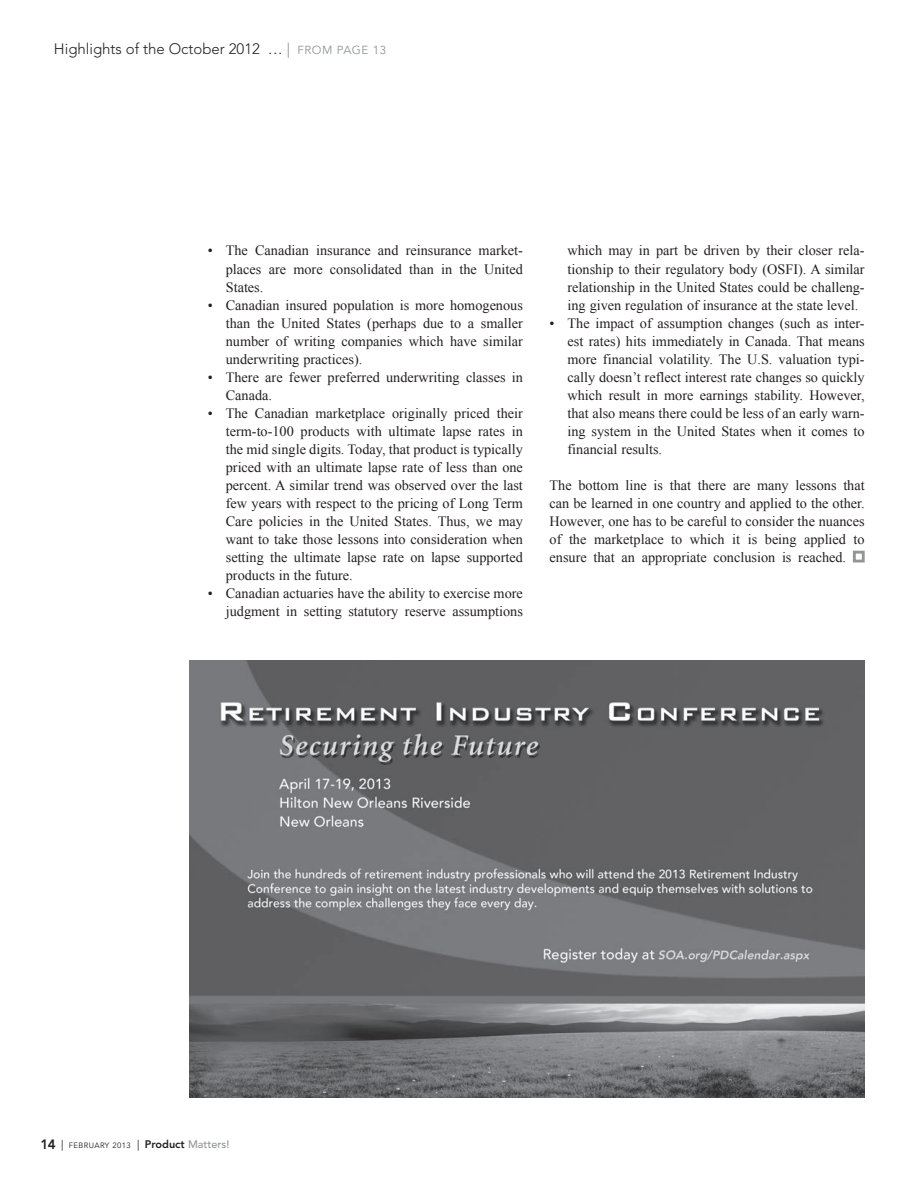
<style>
.page{position:relative;width:917px;height:1189px;background:#fff}
.page>*{position:absolute;margin:0;border:0;box-sizing:border-box;transform-origin:0 0}
.t1{font:300 15px "Avenir LT Std";color:#231f20}
.t2{font:14.25px/18px "Times New Roman";color:#231f20;text-align:justify}
.t3{font:7.8px "Avenir LT Std";letter-spacing:.05em;color:#231f20}
.s1{font-weight:400;color:#939598}
.s2{font-weight:400;font-size:11.7px;color:#939598}
.s3{font-weight:800;font-size:13.5px}
.s4{font-size:10.8px}
.s5{font-weight:800;font-size:10.8px}
.s6{font-weight:500;font-size:10.8px;color:#939598}
</style>
<div class="page">
<svg style="left:852px;top:550px;width:13px;height:13px"></svg>
<img style="left:189px;top:660px;width:675px;height:436px">
<p class="t1" style="left:54px;top:40px;width:334px">Highlights of the October 2012 … <span class="s1">|</span> <span class="s2">FROM PAGE 13</span></p>
<p class="t2" style="left:226px;top:241px;width:299px;text-indent:-18px">• The Canadian insurance and reinsurance market&shy;places are more consolidated than in the United States.</p>
<p class="t2" style="left:226px;top:295px;width:299px;text-indent:-18px">• Canadian insured population is more homogenous than the United States (perhaps due to a smaller number of writing companies which have similar underwriting practices).</p>
<p class="t2" style="left:226px;top:367px;width:298px;text-indent:-18px">• There are fewer preferred underwriting classes in<br>Canada.</p>
<p class="t2" style="left:226px;top:403px;width:299px;text-indent:-18px">• The Canadian marketplace originally priced their term-to-100 products with ultimate lapse rates in the mid single digits. Today, that product is typically priced with an ultimate lapse rate of less than one percent. A similar trend was observed over the last few years with respect to the pricing of Long Term Care policies in the United States. Thus, we may want to take those lessons into consideration when setting the ultimate lapse rate on lapse supported products in the future.</p>
<p class="t2" style="left:208px;top:583px;width:316px;text-align:right">• Canadian actuaries have the ability to exercise more judgment in setting statutory reserve assumptions</p>
<p class="t2" style="left:567px;top:241px;width:298px">which may in part be driven by their closer rela&shy;tionship to their regulatory body (OSFI). A similar relationship in the United States could be challeng&shy;ing given regulation of insurance at the state level.</p>
<p class="t2" style="left:567px;top:313px;width:298px;text-indent:-18px">• The impact of assumption changes (such as inter&shy;est rates) hits immediately in Canada. That means more financial volatility. The U.S. valuation typi&shy;cally doesn’t reflect interest rate changes so quickly which result in more earnings stability. However, that also means there could be less of an early warn&shy;ing system in the United States when it comes to financial results.</p>
<p class="t2" style="left:549px;top:475px;width:317px">The bottom line is that there are many lessons that can be learned in one country and applied to the other.<br>However, one has to be careful to consider the nuances of the marketplace to which it is being applied to ensure that an appropriate conclusion is reached.</p>
<p class="t3" style="left:40px;top:1140px;width:191px"><span class="s3">14</span> <span class="s4">|</span> FEBRUARY 2013 <span class="s4">|</span> <span class="s5">Product</span> <span class="s6">Matters!</span></p>
</div>
